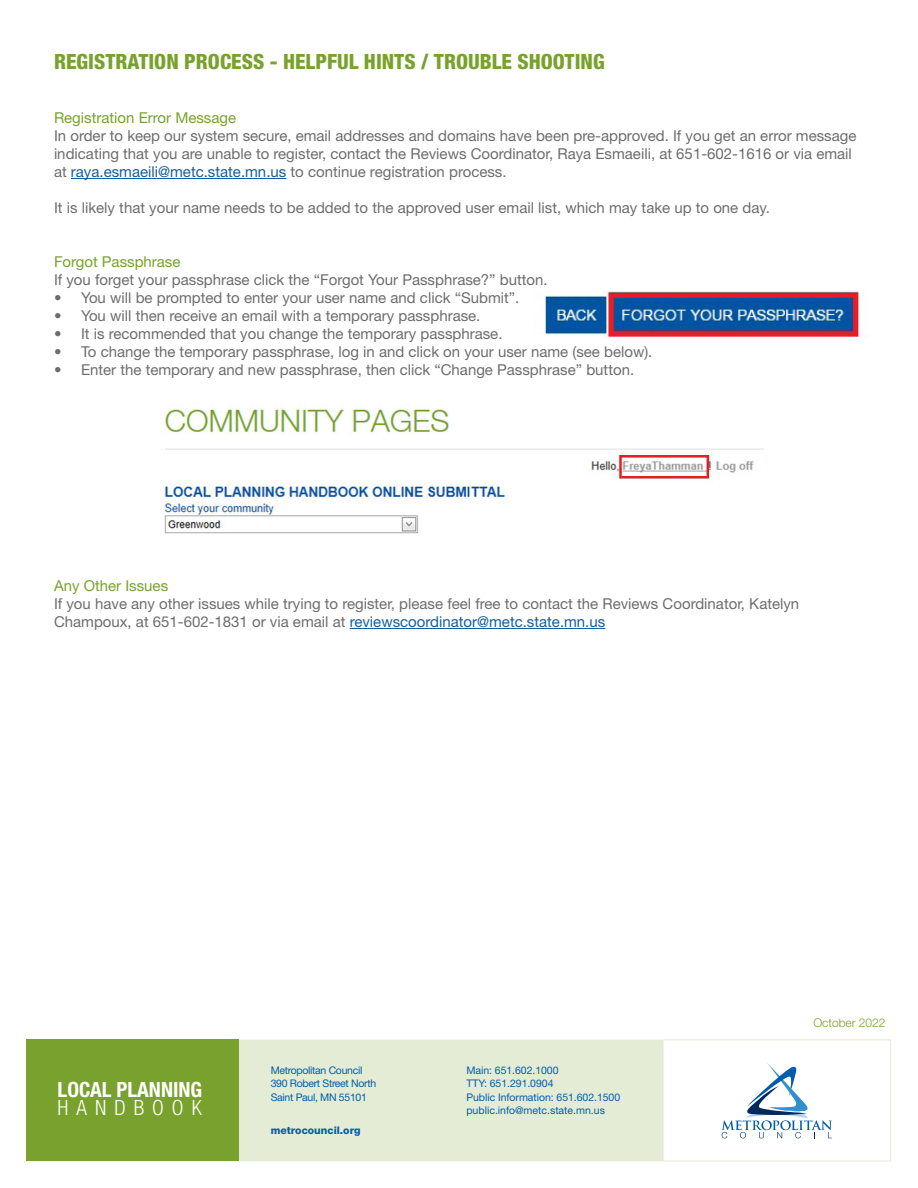
<style>
.page{position:relative;width:918px;height:1188px;background:#fff}
.page>*{position:absolute;margin:0;border:0;box-sizing:border-box;transform-origin:0 0}
.t1{font:800 condensed 21px "Helvetica Neue LT Std";color:#78a22d}
.t2{font:700 condensed 21px "Helvetica Neue LT Std";color:#fff}
.t3{font:300 condensed 21px "Helvetica Neue LT Std";letter-spacing:.38em;color:#fff}
.Body{font:15px/18px "Helvetica Neue LT Std";color:#6c6d70}
.Subheader{font:15px "Helvetica Neue LT Std";color:#78a22d}
.t4{font:300 12px "Helvetica Neue LT Std";color:#78a22d}
.t5{font:10.5px "Helvetica Neue LT Std";letter-spacing:-.005em;color:#015dab}
.t6{font:10.5px "Helvetica Neue LT Std";letter-spacing:-.03em;color:#015dab}
.t7{font:800 10.5px "Helvetica Neue LT Std";color:#015dab}
.s1{color:#175d9e}
</style>
<div class="page">
<div style="left:26px;top:1040px;width:637px;height:121px;background:#e4ecd5"></div>
<svg style="left:722px;top:1063px;width:110px;height:75px"></svg>
<div style="left:26px;top:1040px;width:213px;height:121px;background:#78a22d"></div>
<hr style="left:71px;top:178px;width:215px;height:1px;background:#175d9e">
<hr style="left:350px;top:628px;width:255px;height:1px;background:#175d9e">
<img style="left:543px;top:291px;width:323px;height:47px">
<img style="left:163px;top:407px;width:601px;height:127px">
<h2 class="t1" style="left:54px;top:49px;width:552px">REGISTRATION PROCESS - HELPFUL HINTS / TROUBLE SHOOTING</h2>
<h3 class="Subheader" style="left:54px;top:109px;width:184px">Registration Error Message</h3>
<p class="Body" style="left:54px;top:126px;width:804px">In order to keep our system secure, email addresses and domains have been pre-approved. If you get an error message indicating that you are unable to register, contact the Reviews Coordinator, Raya Esmaeili, at 651-602-1616 or via email at <span class="s1">raya.esmaeili@metc.state.mn.us</span> to continue registration process.</p>
<p class="Body" style="left:54px;top:198px;width:718px">It is likely that your name needs to be added to the approved user email list, which may take up to one day.</p>
<h3 class="Subheader" style="left:54px;top:253px;width:128px">Forgot Passphrase</h3>
<p class="Body" style="left:54px;top:270px;width:495px">If you forget your passphrase click the “Forgot Your Passphrase?” button.</p>
<p class="Body" style="left:54px;top:288px;width:467px">• You will be prompted to enter your user name and click “Submit”.</p>
<p class="Body" style="left:54px;top:306px;width:428px">• You will then receive an email with a temporary passphrase.</p>
<p class="Body" style="left:54px;top:324px;width:450px">• It is recommended that you change the temporary passphrase.</p>
<p class="Body" style="left:54px;top:342px;width:600px">• To change the temporary passphrase, log in and click on your user name (see below).</p>
<p class="Body" style="left:54px;top:360px;width:582px">• Enter the temporary and new passphrase, then click “Change Passphrase” button.</p>
<h3 class="Subheader" style="left:54px;top:577px;width:116px">Any Other Issues</h3>
<p class="Body" style="left:54px;top:594px;width:747px">If you have any other issues while trying to register, please feel free to contact the Reviews Coordinator, Katelyn<br>Champoux, at 651-602-1831 or via email at <span class="s1">reviewscoordinator@metc.state.mn.us</span></p>
<h1 class="t2" style="left:58px;top:1077px;width:146px">LOCAL PLANNING</h1>
<h1 class="t3" style="left:58px;top:1096px;width:146px">HANDBOOK</h1>
<p class="t6" style="left:271px;top:1064px;width:93px">Metropolitan Council</p>
<p class="t6" style="left:271px;top:1078px;width:107px">390 Robert Street North</p>
<p class="t6" style="left:271px;top:1091px;width:98px">Saint Paul, MN 55101</p>
<p class="t7" style="left:271px;top:1124px;width:91px">metrocouncil.org</p>
<p class="t5" style="left:466px;top:1064px;width:94px">Main: 651.602.1000</p>
<p class="t5" style="left:466px;top:1078px;width:89px">TTY: 651.291.0904</p>
<p class="t5" style="left:466px;top:1091px;width:155px">Public Information: 651.602.1500</p>
<p class="t5" style="left:466px;top:1105px;width:140px">public.info@metc.state.mn.us</p>
<p class="t4" style="left:813px;top:1015px;width:74px">October 2022</p>
</div>
